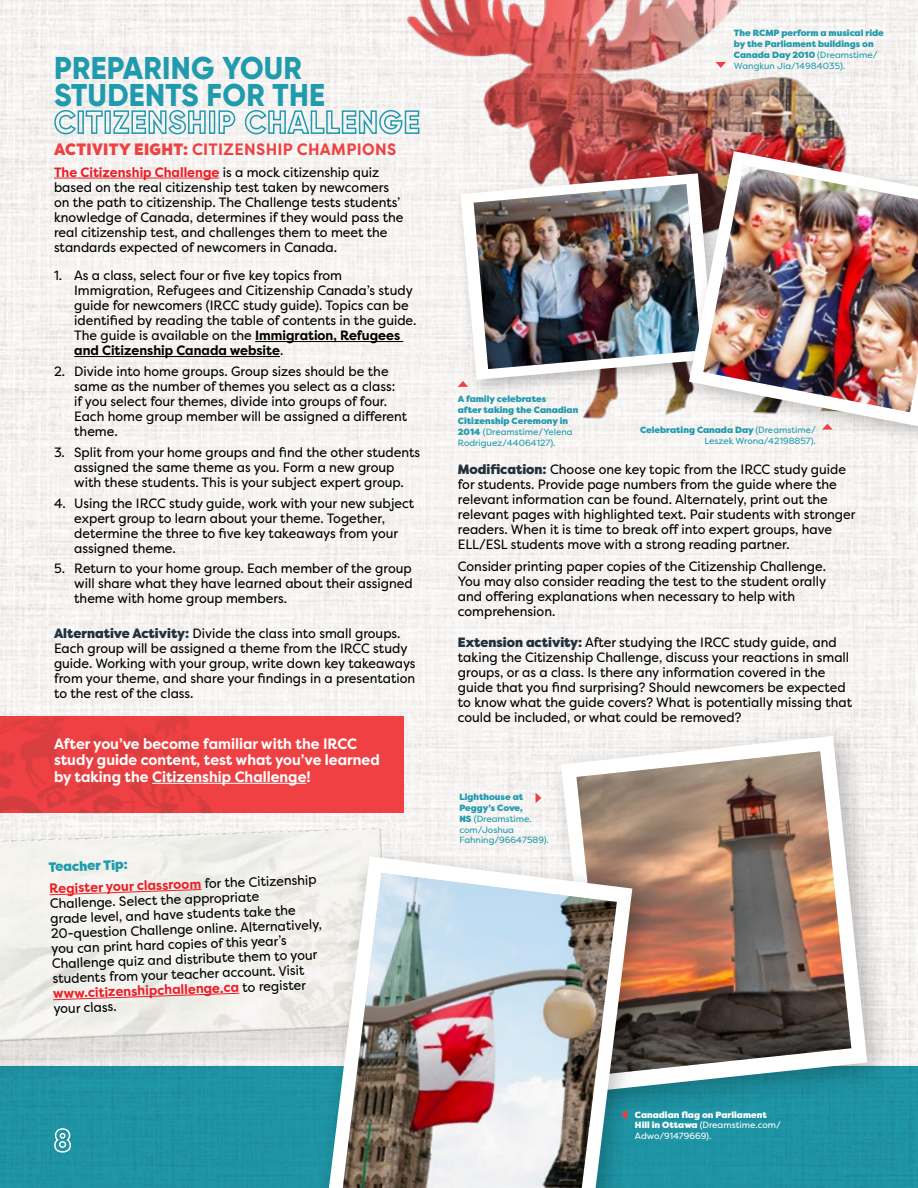
<style>
.page{position:relative;width:918px;height:1188px;background:#fff}
.page>*{position:absolute;margin:0;border:0;box-sizing:border-box;transform-origin:0 0}
.t1{font:800 31.5px/27px "Gilroy";letter-spacing:.01em;color:#209bad;scale:.95 1}
.t2{font:700 16.5px "Filson Pro";letter-spacing:.02em;color:#ef4143;scale:.95 1}
.t3{font:700 15px/16.5px "Filson Pro";color:#fff;scale:.95 1}
.t4{font:13.5px/15px "Filson Pro";color:#000;scale:.95 1}
.t5{font:700 13.5px/21.8px "Filson Pro";color:#ed1d24;scale:.95 1}
.t6{font:900 9px/10.8px "Filson Pro";color:#209bad}
.t7{font:9px/10.8px "Filson Pro";color:#209bad}
.t8{font:900 9px/10.8px "Filson Pro";color:#fff}
.s1{font-weight:900}
.s2{font-weight:700;color:#ed1d24}
.s3{font-weight:700}
.s4{font-weight:900;color:#21313e}
.s5{font-weight:900;color:#209bad}
.s6{font-weight:400;color:#000}
.s7{font-weight:400}
</style>
<div class="page">
<img style="left:0;top:0;width:918px;height:1066px">
<div style="left:0;top:716px;width:403px;height:97px;background:#ef4143"></div>
<img style="left:0;top:716px;width:262px;height:67px">
<img style="left:370px;top:0;width:548px;height:468px">
<div style="left:0;top:1066px;width:918px;height:122px;background:#1e93a4"></div>
<div style="left:545px;top:720px;width:353px;height:402px;background:#000;opacity:.25"></div>
<svg style="left:561px;top:736px;width:306px;height:355px"></svg>
<img style="left:576px;top:751px;width:275px;height:323px">
<div style="left:451px;top:165px;width:281px;height:234px;background:#000;opacity:.25"></div>
<svg style="left:460px;top:173px;width:218px;height:207px"></svg>
<img style="left:474px;top:184px;width:204px;height:185px">
<div style="left:678px;top:140px;width:240px;height:307px;background:#000;opacity:.25"></div>
<img style="left:689px;top:151px;width:229px;height:275px">
<img style="left:703px;top:166px;width:215px;height:246px">
<hr style="left:54px;top:178px;width:165px;height:1px;background:#ed1d24">
<hr style="left:255px;top:341px;width:148px;height:1px;background:#000">
<hr style="left:74px;top:356px;width:206px;height:1px;background:#000">
<svg style="left:54px;top:109px;width:23px;height:26px"></svg>
<div style="left:78px;top:110px;width:6px;height:24px;border:2px solid #209bad"></div>
<svg style="left:85px;top:110px;width:18px;height:25px"></svg>
<div style="left:105px;top:110px;width:6px;height:24px;border:2px solid #209bad"></div>
<svg style="left:113px;top:109px;width:93px;height:26px"></svg>
<div style="left:209px;top:110px;width:6px;height:24px;border:2px solid #209bad"></div>
<svg style="left:218px;top:110px;width:18px;height:25px"></svg>
<svg style="left:244px;top:109px;width:176px;height:26px"></svg>
<img style="left:0;top:783px;width:464px;height:315px">
<svg style="left:49px;top:889px;width:153px;height:7px"></svg>
<svg style="left:53px;top:993px;width:187px;height:7px"></svg>
<svg style="left:458px;top:381px;width:10px;height:6px"></svg>
<svg style="left:536px;top:793px;width:5px;height:10px"></svg>
<svg style="left:822px;top:424px;width:11px;height:6px"></svg>
<svg style="left:54px;top:1128px;width:17px;height:25px"></svg>
<svg style="left:715px;top:62px;width:11px;height:6px"></svg>
<div style="left:313px;top:842px;width:346px;height:346px;background:#000;opacity:.25"></div>
<svg style="left:329px;top:856px;width:303px;height:332px"></svg>
<img style="left:343px;top:873px;width:274px;height:315px">
<h1 class="t1" style="left:54px;top:55px;width:287px">PREPARING YOUR<br>STUDENTS FOR THE</h1>
<p class="t2" style="left:54px;top:139px;width:362px"><span class="s1">ACTIVITY EIGHT:</span> CITIZENSHIP CHAMPIONS</p>
<p class="t4" style="left:54px;top:164px;width:369px"><span class="s2">The Citizenship Challenge</span> is a mock citizenship quiz based on the real citizenship test taken by newcomers on the path to citizenship. The Challenge tests students’ knowledge of Canada, determines if they would pass the real citizenship test, and challenges them to meet the standards expected of newcomers in Canada.</p>
<p class="t4" style="left:74px;top:268px;width:362px;text-indent:-20px">1. As a class, select four or five key topics from Immigration, Refugees and Citizenship Canada’s study guide for newcomers (IRCC study guide). Topics can be identified by reading the table of contents in the guide.<br>The guide is available on the <span class="s3">Immigration, Refugees and Citizenship Canada website</span>.</p>
<p class="t4" style="left:74px;top:364px;width:352px;text-indent:-20px">2. Divide into home groups. Group sizes should be the same as the number of themes you select as a class:<br>if you select four themes, divide into groups of four.<br>Each home group member will be assigned a different theme.</p>
<p class="t4" style="left:54px;top:444px;width:387px;text-align:center">3. Split from your home groups and find the other students assigned the same theme as you. Form a new group<br>with these students. This is your subject expert group.</p>
<p class="t4" style="left:74px;top:495px;width:359px;text-indent:-20px">4. Using the IRCC study guide, work with your new subject expert group to learn about your theme. Together, determine the three to five key takeaways from your assigned theme.</p>
<p class="t4" style="left:74px;top:561px;width:358px;text-align:justify;text-indent:-20px">5. Return to your home group. Each member of the group will share what they have learned about their assigned theme with home group members.</p>
<p class="t4" style="left:54px;top:625px;width:382px"><span class="s4">Alternative Activity:</span> Divide the class into small groups.<br>Each group will be assigned a theme from the IRCC study guide. Working with your group, write down key takeaways from your theme, and share your findings in a presentation to the rest of the class.</p>
<p class="t3" style="left:54px;top:736px;width:344px">After you’ve become familiar with the IRCC study guide content, test what you’ve learned by taking the Citizenship Challenge!</p>
<p class="t5" style="left:48px;top:856px;width:283px;rotate:-2deg"><span class="s5">Teacher Tip:<br></span>Register your classroom <span class="s6">for the Citizenship</span></p>
<p class="t4" style="left:50px;top:896px;width:287px;rotate:-2deg">Challenge. Select the appropriate<br>grade level, and have students take the 20-question Challenge online. Alternatively, you can print hard copies of this year’s Challenge quiz and distribute them to your students from your teacher account. Visit <span class="s2">www.citizenshipchallenge.ca</span> to register your class.</p>
<p class="t6" style="left:734px;top:28px;width:151px">The RCMP perform a musical ride by the Parliament buildings on<br>Canada Day 2010 <span class="s7">(Dreamstime/<br>Wangkun Jia/14984035).</span></p>
<p class="t6" style="left:458px;top:394px;width:122px">A family celebrates<br>after taking the Canadian<br>Citizenship Ceremony in<br>2014 <span class="s7">(Dreamstime/Yelena<br>Rodriguez/44064127).</span></p>
<p class="t7" style="left:640px;top:424px;width:177px;text-align:right"><span class="s1">Celebrating Canada Day</span> (Dreamstime/<br>Leszek Wrona/42198857).</p>
<p class="t4" style="left:458px;top:462px;width:420px"><span class="s4">Modification:</span> Choose one key topic from the IRCC study guide for students. Provide page numbers from the guide where the relevant information can be found. Alternately, print out the relevant pages with highlighted text. Pair students with stronger readers. When it is time to break off into expert groups, have ELL/ESL students move with a strong reading partner.</p>
<p class="t4" style="left:458px;top:559px;width:389px">Consider printing paper copies of the Citizenship Challenge.<br>You may also consider reading the test to the student orally and offering explanations when necessary to help with comprehension.</p>
<p class="t4" style="left:458px;top:634px;width:416px"><span class="s4">Extension activity:</span> After studying the IRCC study guide, and taking the Citizenship Challenge, discuss your reactions in small groups, or as a class. Is there any information covered in the guide that you find surprising? Should newcomers be expected to know what the guide covers? What is potentially missing that could be included, or what could be removed?</p>
<p class="t7" style="left:459px;top:792px;width:91px"><span class="s1">Lighthouse at<br>Peggy’s Cove,<br>NS</span> (Dreamstime. com/Joshua<br>Fahning/96647589).</p>
<p class="t8" style="left:635px;top:1109px;width:147px">Canadian flag on Parliament<br>Hill in Ottawa <span class="s7">(Dreamstime.com/<br>Adwo/91479669).</span></p>
</div>
